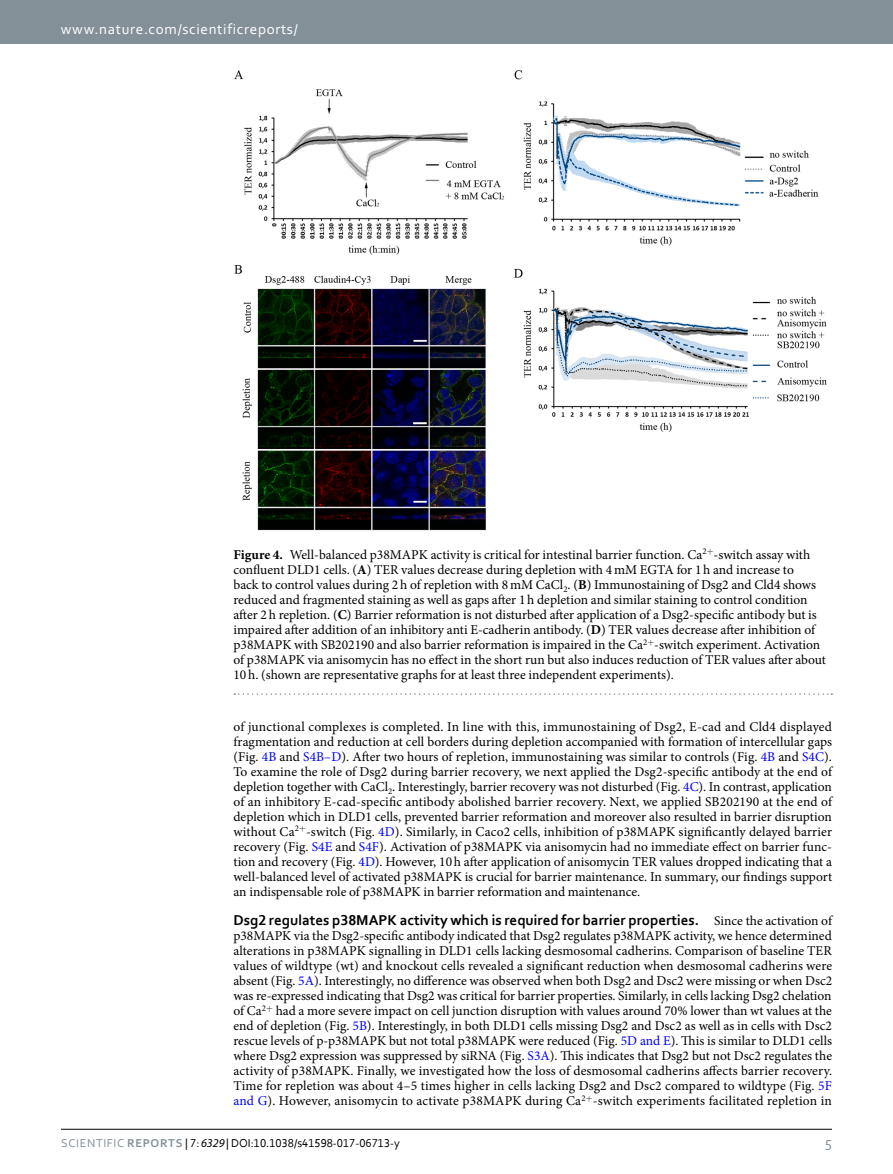
<style>
.page{position:relative;width:893px;height:1174px;background:#fff}
.page>*{position:absolute;margin:0;border:0;box-sizing:border-box;transform-origin:0 0}
.t1{font:700 15px "Corbel";color:#000}
.t2{font:15px "Corbel 2";letter-spacing:.045em;color:#fff}
.t3{font:15px "Corbel 2";color:#839097}
.t4{font:13.5px/15px "Minion Pro";color:#000;text-align:justify}
.t5{font:12px "Corbel";color:#000}
.s1{font-weight:700}
.s2{color:#00f}
.s3{font-family:"Minion Pro";font-weight:400;font-size:13.5px}
.s4{font-family:"Corbel 2";color:#839097}
.s5{font-family:"Corbel Bold 2";color:#839097}
.s6{font-family:"Myriad Pro";font-style:italic}
</style>
<div class="page">
<div style="left:0;top:0;width:893px;height:43px;background:#839097"></div>
<hr style="left:61px;top:1129px;width:771px;height:1px;background:#000">
<img style="left:234px;top:70px;width:593px;height:460px">
<svg style="left:234px;top:693px;width:598px;height:2px"></svg>
<p class="t2" style="left:61px;top:19px;width:238px">www.nature.com/scientificreports/</p>
<p class="t4" style="left:233px;top:547px;width:594px;text-align:left"><span class="s1">Figure 4.</span> Well-balanced p38MAPK activity is critical for intestinal barrier function. Ca<sup>2</sup> -switch assay with confluent DLD1 cells. (<span class="s1">A</span>) TER values decrease during depletion with 4mM EGTA for 1h and increase to<br>back to control values during 2h of repletion with 8mM CaCl<sub>2</sub>. (<span class="s1">B</span>) Immunostaining of Dsg2 and Cld4 shows reduced and fragmented staining as well as gaps after 1h depletion and similar staining to control condition after 2h repletion. (<span class="s1">C</span>) Barrier reformation is not disturbed after application of a Dsg2-specific antibody but is impaired after addition of an inhibitory anti E-cadherin antibody. (<span class="s1">D</span>) TER values decrease after inhibition of p38MAPK with SB202190 and also barrier reformation is impaired in the Ca<sup>2</sup> -switch experiment. Activation of p38MAPK via anisomycin has no effect in the short run but also induces reduction of TER values after about 10h. (shown are representative graphs for at least three independent experiments).</p>
<p class="t4" style="left:233px;top:719px;width:600px">of junctional complexes is completed. In line with this, immunostaining of Dsg2, E-cad and Cld4 displayed fragmentation and reduction at cell borders during depletion accompanied with formation of intercellular gaps (Fig. <span class="s2">4B</span> and <span class="s2">S4B–D</span>). After two hours of repletion, immunostaining was similar to controls (Fig. <span class="s2">4B</span> and <span class="s2">S4C</span>).<br>To examine the role of Dsg2 during barrier recovery, we next applied the Dsg2-specific antibody at the end of depletion together with CaCl<sub>2</sub>. Interestingly, barrier recovery was not disturbed (Fig. <span class="s2">4C</span>). In contrast, application of an inhibitory E-cad-specific antibody abolished barrier recovery. Next, we applied SB202190 at the end of depletion which in DLD1 cells, prevented barrier reformation and moreover also resulted in barrier disruption without Ca<sup>2</sup> -switch (Fig. <span class="s2">4D</span>). Similarly, in Caco2 cells, inhibition of p38MAPK significantly delayed barrier recovery (Fig. <span class="s2">S4E</span> and <span class="s2">S4F</span>). Activation of p38MAPK via anisomycin had no immediate effect on barrier func&shy;tion and recovery (Fig. <span class="s2">4D</span>). However, 10h after application of anisomycin TER values dropped indicating that a well-balanced level of activated p38MAPK is crucial for barrier maintenance. In summary, our findings support an indispensable role of p38MAPK in barrier reformation and maintenance.</p>
<p class="t1" style="left:233px;top:911px;width:600px">Dsg2 regulates p38MAPK activity which is required for barrier properties. <span class="s3">Since the activation of</span></p>
<p class="t4" style="left:233px;top:928px;width:600px">p38MAPK via the Dsg2-specific antibody indicated that Dsg2 regulates p38MAPK activity, we hence determined alterations in p38MAPK signalling in DLD1 cells lacking desmosomal cadherins. Comparison of baseline TER values of wildtype (wt) and knockout cells revealed a significant reduction when desmosomal cadherins were absent (Fig. <span class="s2">5A</span>). Interestingly, no difference was observed when both Dsg2 and Dsc2 were missing or when Dsc2 was re-expressed indicating that Dsg2 was critical for barrier properties. Similarly, in cells lacking Dsg2 chelation of Ca<sup>2</sup> had a more severe impact on cell junction disruption with values around 70% lower than wt values at the end of depletion (Fig. <span class="s2">5B</span>). Interestingly, in both DLD1 cells missing Dsg2 and Dsc2 as well as in cells with Dsc2 rescue levels of p-p38MAPK but not total p38MAPK were reduced (Fig. <span class="s2">5D and E</span>). This is similar to DLD1 cells where Dsg2 expression was suppressed by siRNA (Fig. <span class="s2">S3A</span>). This indicates that Dsg2 but not Dsc2 regulates the activity of p38MAPK. Finally, we investigated how the loss of desmosomal cadherins affects barrier recovery.<br>Time for repletion was about 4–5 times higher in cells lacking Dsg2 and Dsc2 compared to wildtype (Fig. <span class="s2">5F and G</span>). However, anisomycin to activate p38MAPK during Ca<sup>2</sup> -switch experiments facilitated repletion in</p>
<p class="t5" style="left:61px;top:1135px;width:340px"><span class="s4">ScIentIfIc</span> <span class="s5">REPORTS</span> | 7: <span class="s6">6329</span> | DOI:10.1038/s41598-017-06713-y</p>
<p class="t3" style="left:825px;top:1132px;width:9px">5</p>
</div>
